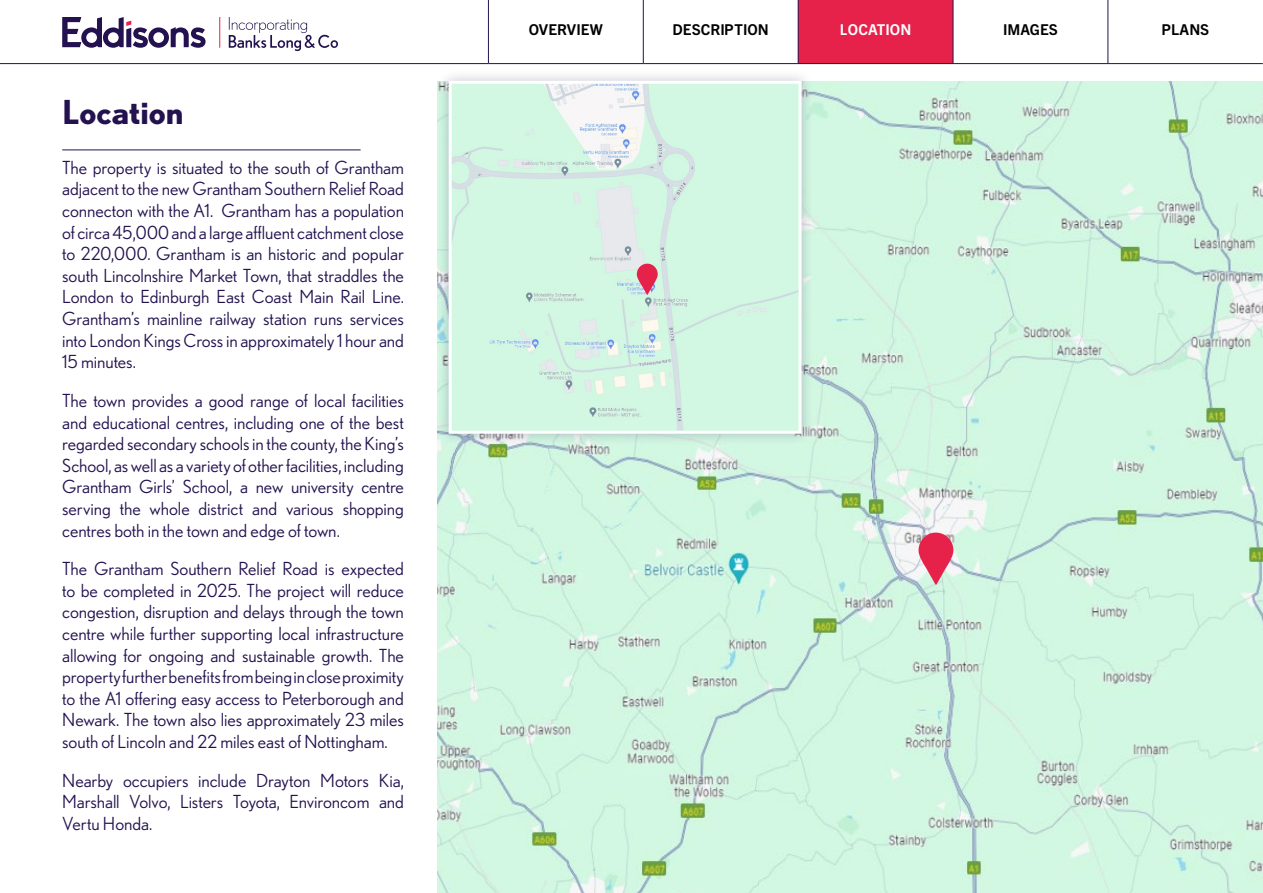
<style>
.page{position:relative;width:1263px;height:893px;background:#fff}
.page>*{position:absolute;margin:0;border:0;box-sizing:border-box;transform-origin:0 0}
.t1{font:700 33px "Nobel";color:#23124f}
.t2{font:18px/21.6px "Nobel";letter-spacing:-.005em;color:#23124f;text-align:justify}
.t3{font:700 15px "Trade Gothic Next LT Pro";color:#000}
.t4{font:700 15px "Trade Gothic Next LT Pro";color:#fff}
</style>
<div class="page">
<img style="left:437px;top:81px;width:826px;height:812px">
<div style="left:437px;top:69px;width:376px;height:376px;background:#23124f;opacity:.25"></div>
<img style="left:453px;top:85px;width:344px;height:345px">
<div style="left:449px;top:81px;width:352px;height:353px;border:3px solid #fff"></div>
<hr style="left:62px;top:150px;width:299px;height:1px;background:#23124f">
<svg style="left:918px;top:533px;width:35px;height:52px;background:#e16a81"></svg>
<svg style="left:637px;top:264px;width:21px;height:31px"></svg>
<hr style="left:953px;top:0;width:1px;height:63px;background:#23124f">
<hr style="left:0;top:63px;width:488px;height:1px;background:#23124f">
<hr style="left:1108px;top:63px;width:155px;height:1px;background:#23124f">
<hr style="left:488px;top:63px;width:155px;height:1px;background:#23124f">
<div style="left:488px;top:0;width:118px;height:64px;background:#fff"></div>
<div style="left:607px;top:0;width:118px;height:64px;background:#fff"></div>
<svg style="left:725px;top:0;width:119px;height:64px"></svg>
<svg style="left:844px;top:1px;width:118px;height:63px;background:#e33157"></svg>
<div style="left:1080px;top:0;width:119px;height:64px;background:#fff"></div>
<svg style="left:62px;top:17px;width:144px;height:31px"></svg>
<hr style="left:219px;top:17px;width:1px;height:31px;background:#e6224b">
<svg style="left:229px;top:17px;width:109px;height:34px"></svg>
<h1 class="t1" style="left:62px;top:92px;width:123px">Location</h1>
<p class="t2" style="left:62px;top:156px;width:343px">The property is situated to the south of Grantham adjacent to the new Grantham Southern Relief Road connecton with the A1. Grantham has a population of circa 45,000 and a large affluent catchment close to 220,000. Grantham is an historic and popular south Lincolnshire Market Town, that straddles the London to Edinburgh East Coast Main Rail Line.<br>Grantham’s mainline railway station runs services into London Kings Cross in approximately 1 hour and 15 minutes.</p>
<p class="t2" style="left:62px;top:389px;width:343px">The town provides a good range of local facilities and educational centres, including one of the best regarded secondary schools in the county, the King’s School, as well as a variety of other facilities, including Grantham Girls’ School, a new university centre serving the whole district and various shopping centres both in the town and edge of town.</p>
<p class="t2" style="left:62px;top:558px;width:343px">The Grantham Southern Relief Road is expected to be completed in 2025. The project will reduce congestion, disruption and delays through the town centre while further supporting local infrastructure allowing for ongoing and sustainable growth. The property further benefits from being in close proximity to the A1 offering easy access to Peterborough and Newark. The town also lies approximately 23 miles south of Lincoln and 22 miles east of Nottingham.</p>
<p class="t2" style="left:62px;top:769px;width:343px">Nearby occupiers include Drayton Motors Kia, Marshall Volvo, Listers Toyota, Environcom and Vertu Honda.</p>
<p class="t3" style="left:529px;top:19px;width:76px">OVERVIEW</p>
<p class="t3" style="left:673px;top:19px;width:98px">DESCRI PTION</p>
<p class="t4" style="left:840px;top:19px;width:61px">LOCATION</p>
<p class="t3" style="left:1003px;top:19px;width:56px">IMAGES</p>
<p class="t3" style="left:1162px;top:19px;width:49px">PLANS</p>
</div>
